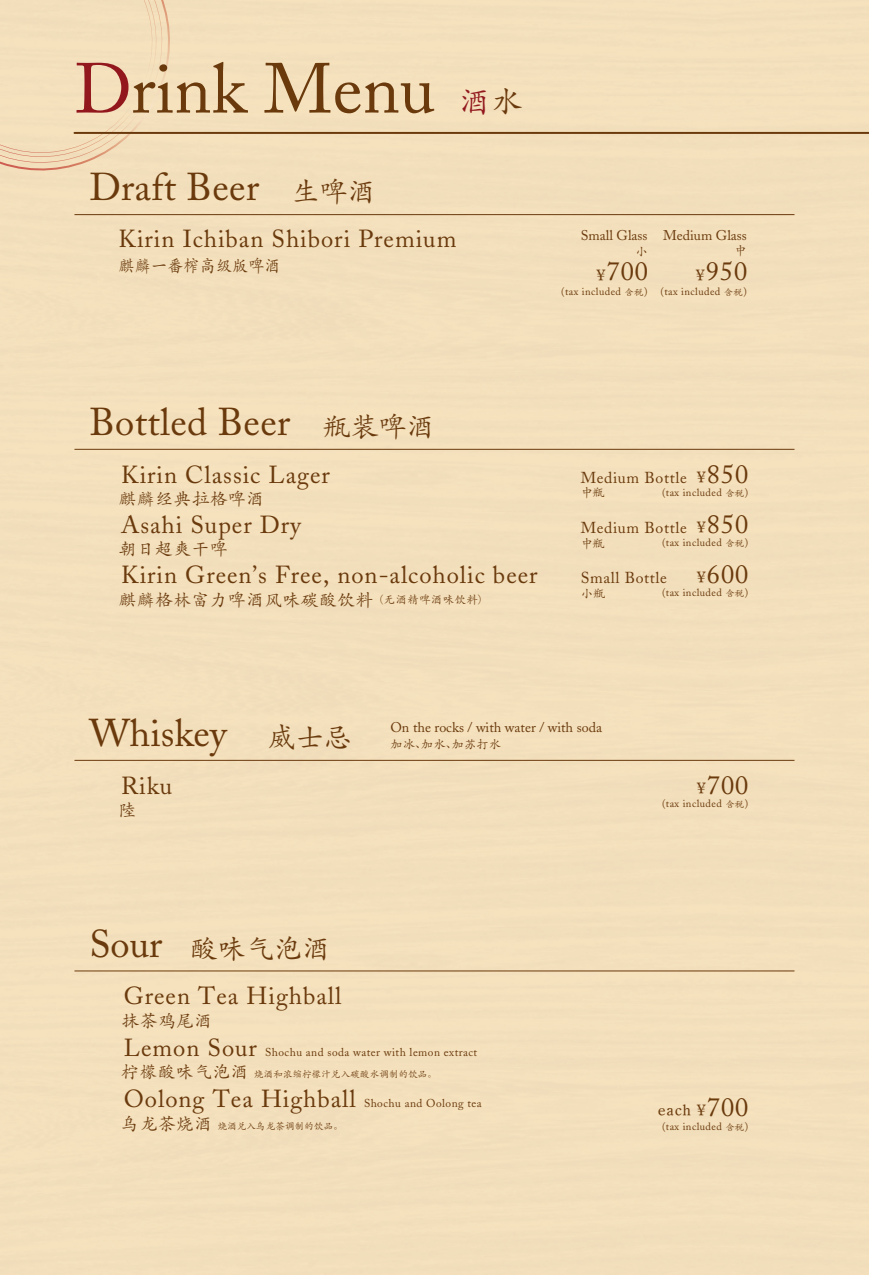
<style>
.page{position:relative;width:869px;height:1275px;background:#fff}
.page>*{position:absolute;margin:0;border:0;box-sizing:border-box;transform-origin:0 0}
.t1{font:70px "Adobe Caslon";color:#6a3a0d}
.t2{font:38.5px "Adobe Caslon";letter-spacing:.01em;color:#6a3a0d}
.t3{font:31.5px "ST Kaiti";color:#92181e}
.t4{font:28px "ST Kaiti";color:#6a3a0d}
.t5{font:26.25px "Adobe Caslon";letter-spacing:.04em;color:#6a3a0d}
.t6{font:24.5px "Adobe Caslon";letter-spacing:.04em;color:#6a3a0d}
.t7{font:17.5px "ST Kaiti";letter-spacing:.04em;color:#6a3a0d}
.t8{font:17.5px "ST Kaiti";letter-spacing:.04em;color:#6a3a0d;scale:.89 1}
.t9{font:15.75px "Adobe Caslon";letter-spacing:.04em;color:#6a3a0d}
.t10{font:15.75px "Shuei Min Pro M";color:#6a3a0d}
.t11{font:14px "Adobe Caslon";color:#6a3a0d}
.t12{font:12.25px "ST Kaiti";color:#6a3a0d}
.t13{font:11.38px "Adobe Caslon";letter-spacing:.04em;color:#6a3a0d}
.t14{font:10.5px "Adobe Caslon";letter-spacing:.04em;color:#6a3a0d}
.t15{font:9.62px "ST Kaiti";color:#6a3a0d}
.s1{color:#92181e}
.s2{color:#6a3a0d}
.s3{font-family:"ST Kaiti";font-size:28px}
.s4{font-family:"Shuei Min Pro M";font-size:15.75px}
.s5{font-family:"ST Kaiti";font-size:9.1px}
.s6{font-size:11.38px}
.s7{font-family:"Shuei Min Pro M"}
.s8{font-size:26.25px}
.s9{font-family:"Adobe Caslon";font-size:38.5px}
.s10{font-size:24.5px}
.s11{font-size:17.5px}
.s12{font-family:"Adobe Caslon";font-size:26.25px}
</style>
<div class="page">
<div style="left:0;top:0;width:868px;height:1275px;background:#f3dfbb"></div>
<div style="left:0;top:0;width:170px;height:170px;background:#f3dfbc"></div>
<hr style="left:74px;top:132px;width:794px;height:2px;background:#6a3a0d">
<hr style="left:74px;top:760px;width:720px;height:1px;background:#6a3a0d">
<hr style="left:74px;top:971px;width:720px;height:1px;background:#6a3a0d">
<hr style="left:74px;top:214px;width:720px;height:1px;background:#6a3a0d">
<hr style="left:74px;top:449px;width:720px;height:1px;background:#6a3a0d">
<h1 class="t1" style="left:74px;top:48px;width:362px"><span class="s1">D</span>rink Menu</h1>
<p class="t3" style="left:458px;top:82px;width:64px">酒<span class="s2">水</span></p>
<h2 class="t2" style="left:89px;top:165px;width:287px">Draft Beer <span class="s3">生啤酒</span></h2>
<p class="t6" style="left:119px;top:224px;width:339px">Kirin Ichiban Shibori Premium</p>
<p class="t11" style="left:580px;top:227px;width:68px">Small Glass</p>
<p class="t8" style="left:119px;top:255px;width:183px">麒麟一番榨高级版啤酒</p>
<p class="t12" style="left:635px;top:243px;width:14px">小</p>
<p class="t5" style="left:593px;top:256px;width:56px"><span class="s4">￥</span>700</p>
<p class="t14" style="left:561px;top:285px;width:88px">(tax included <span class="s5">含税</span>)</p>
<p class="t11" style="left:662px;top:227px;width:85px">Medium Glass</p>
<p class="t12" style="left:734px;top:243px;width:14px">中</p>
<p class="t5" style="left:692px;top:256px;width:56px"><span class="s4">￥</span>950</p>
<p class="t14" style="left:660px;top:285px;width:88px">(tax included <span class="s5">含税</span>)</p>
<h2 class="t2" style="left:89px;top:399px;width:346px">Bottled Beer <span class="s3">瓶装啤酒</span></h2>
<p class="t6" style="left:121px;top:460px;width:210px">Kirin Classic Lager</p>
<p class="t7" style="left:119px;top:488px;width:146px">麒麟经典拉格啤酒</p>
<p class="t6" style="left:121px;top:510px;width:181px">Asahi Super Dry</p>
<p class="t7" style="left:119px;top:538px;width:110px">朝日超爽干啤</p>
<p class="t6" style="left:121px;top:560px;width:417px">Kirin Green’s Free, non-alcoholic beer</p>
<p class="t7" style="left:119px;top:588px;width:364px">麒麟格林富力啤酒风味碳酸饮料 <span class="s6">(无酒精啤酒味饮料)</span></p>
<p class="t9" style="left:580px;top:468px;width:169px">Medium Bottle <span class="s7">￥</span><span class="s8">850</span></p>
<p class="t12" style="left:580px;top:485px;width:25px">中瓶</p>
<p class="t14" style="left:661px;top:486px;width:88px">(tax included <span class="s5">含税</span>)</p>
<p class="t9" style="left:580px;top:518px;width:169px">Medium Bottle <span class="s7">￥</span><span class="s8">850</span></p>
<p class="t12" style="left:580px;top:535px;width:25px">中瓶</p>
<p class="t14" style="left:661px;top:536px;width:88px">(tax included <span class="s5">含税</span>)</p>
<p class="t9" style="left:580px;top:568px;width:88px">Small Bottle</p>
<p class="t5" style="left:693px;top:559px;width:56px"><span class="s4">￥</span>600</p>
<p class="t12" style="left:580px;top:585px;width:26px">小瓶</p>
<p class="t14" style="left:661px;top:587px;width:88px">(tax included <span class="s5">含税</span>)</p>
<h2 class="t2" style="left:89px;top:710px;width:263px">Whiskey <span class="s3">威士忌</span></h2>
<p class="t6" style="left:121px;top:771px;width:53px">Riku</p>
<p class="t7" style="left:119px;top:799px;width:19px">陸</p>
<p class="t11" style="left:390px;top:718px;width:213px">On the rocks / with water / with soda</p>
<p class="t12" style="left:390px;top:736px;width:112px">加冰、加水、加苏打水</p>
<p class="t4" style="left:89px;top:931px;width:242px"><span class="s9">Sour</span> 酸味气泡酒</p>
<p class="t6" style="left:124px;top:982px;width:219px">Green Tea Highball</p>
<p class="t7" style="left:121px;top:1009px;width:92px">抹茶鸡尾酒</p>
<p class="t13" style="left:124px;top:1045px;width:354px"><span class="s10">Lemon Sour</span> Shochu and soda water with lemon extract</p>
<p class="t15" style="left:121px;top:1068px;width:317px"><span class="s11">柠檬酸味气泡酒</span> 烧酒和浓缩柠檬汁兑入碳酸水调制的饮品。</p>
<p class="t13" style="left:124px;top:1096px;width:359px"><span class="s10">Oolong Tea Highball</span> Shochu and Oolong tea</p>
<p class="t15" style="left:121px;top:1120px;width:223px"><span class="s11">乌龙茶烧酒</span> 烧酒兑入乌龙茶调制的饮品。</p>
<p class="t5" style="left:693px;top:769px;width:56px"><span class="s4">￥</span>700</p>
<p class="t14" style="left:661px;top:797px;width:88px">(tax included <span class="s5">含税</span>)</p>
<p class="t10" style="left:657px;top:1099px;width:92px">each ￥<span class="s12">700</span></p>
<p class="t14" style="left:661px;top:1120px;width:88px">(tax included <span class="s5">含税</span>)</p>
</div>
